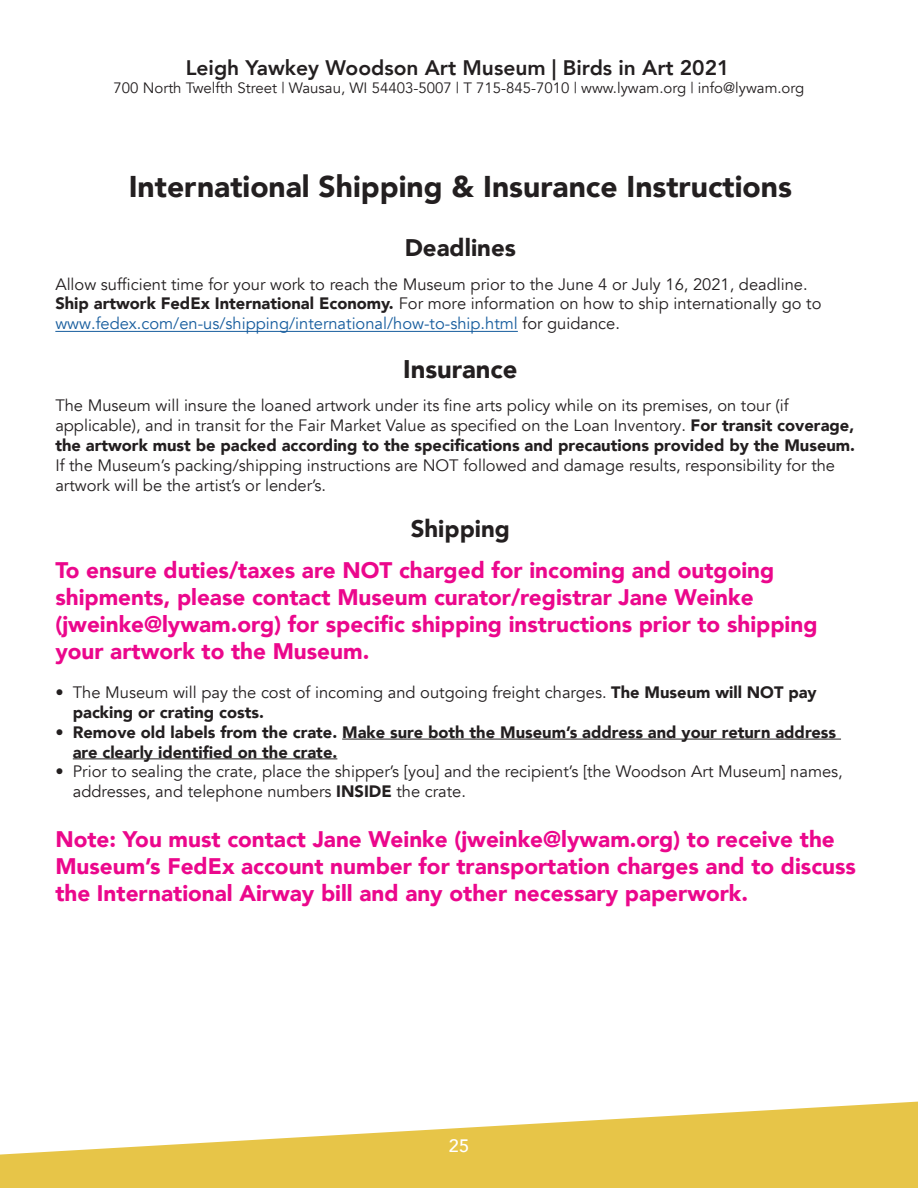
<style>
.page{position:relative;width:918px;height:1188px;background:#fff}
.page>*{position:absolute;margin:0;border:0;box-sizing:border-box;transform-origin:0 0}
.t1{font:900 30px "Avenir";color:#231f20}
.t2{font:900 25.5px "Avenir";color:#231f20}
.t3{font:900 24px "Avenir";color:#231f20}
.t4{font:900 22.5px/27px "Avenir";color:#eb078c}
.t5{font:800 21px "Avenir";color:#231f20}
.t6{font:500 18px "Avenir";color:#fff}
.t7{font:16.5px/19.8px "Avenir";color:#231f20}
.t8{font:900 16.5px/19.8px "Avenir";color:#231f20}
.t9{font:15px "Avenir";color:#231f20}
.s1{font-weight:900}
.s2{color:#175d9e}
.s3{font-weight:400}
</style>
<div class="page">
<hr style="left:342px;top:739px;width:499px;height:1px;background:#231f20">
<hr style="left:73px;top:758px;width:264px;height:1px;background:#231f20">
<hr style="left:55px;top:331px;width:463px;height:1px;background:#175d9e">
<svg style="left:0;top:1102px;width:918px;height:86px;fill:#e7c548"></svg>
<p class="t5" style="left:186px;top:51px;width:545px">Leigh Yawkey Woodson Art Museum | Birds in Art 2021</p>
<p class="t9" style="left:114px;top:79px;width:692px">700 North Twelfth Street | Wausau, WI 54403-5007 | T 715-845-7010 | www.lywam.org | info@lywam.org</p>
<h1 class="t1" style="left:129px;top:161px;width:665px">International Shipping &amp; Insurance Instructions</h1>
<h3 class="t3" style="left:405px;top:227px;width:113px">Deadlines</h3>
<p class="t7" style="left:55px;top:275px;width:768px">Allow sufficient time for your work to reach the Museum prior to the June 4 or July 16, 2021, deadline.<br><span class="s1">Ship artwork FedEx International Economy.</span> For more information on how to ship internationally go to <span class="s2">www.fedex.com/en-us/shipping/international/how-to-ship.html</span> for guidance.</p>
<h2 class="t2" style="left:403px;top:347px;width:116px">Insurance</h2>
<p class="t7" style="left:55px;top:396px;width:801px">The Museum will insure the loaned artwork under its fine arts policy while on its premises, on tour (if applicable), and in transit for the Fair Market Value as specified on the Loan Inventory. <span class="s1">For transit coverage, the artwork must be packed according to the specifications and precautions provided by the Museum.</span></p>
<p class="t7" style="left:55px;top:456px;width:781px">If the Museum’s packing/shipping instructions are NOT followed and damage results, responsibility for the artwork will be the artist’s or lender’s.</p>
<h3 class="t3" style="left:411px;top:508px;width:101px">Shipping</h3>
<h3 class="t4" style="left:55px;top:556px;width:764px">To ensure duties/taxes are NOT charged for incoming and outgoing shipments, please contact Museum curator/registrar Jane Weinke (jweinke@lywam.org) for specific shipping instructions prior to shipping your artwork to the Museum.</h3>
<p class="t7" style="left:73px;top:683px;width:746px;text-indent:-17px">• The Museum will pay the cost of incoming and outgoing freight charges. <span class="s1">The Museum will NOT pay packing or crating costs.</span></p>
<p class="t8" style="left:73px;top:722px;width:765px;text-indent:-17px"><span class="s3">•</span> Remove old labels from the crate. Make sure both the Museum’s address and your return address are clearly identified on the crate.</p>
<p class="t7" style="left:73px;top:762px;width:772px;text-indent:-17px">• Prior to sealing the crate, place the shipper’s [you] and the recipient’s [the Woodson Art Museum] names, addresses, and telephone numbers <span class="s1">INSIDE</span> the crate.</p>
<h3 class="t4" style="left:55px;top:825px;width:802px">Note: You must contact Jane Weinke (jweinke@lywam.org) to receive the<br>Museum’s FedEx account number for transportation charges and to discuss the International Airway bill and any other necessary paperwork.</h3>
<p class="t6" style="left:449px;top:1130px;width:22px">25</p>
</div>
